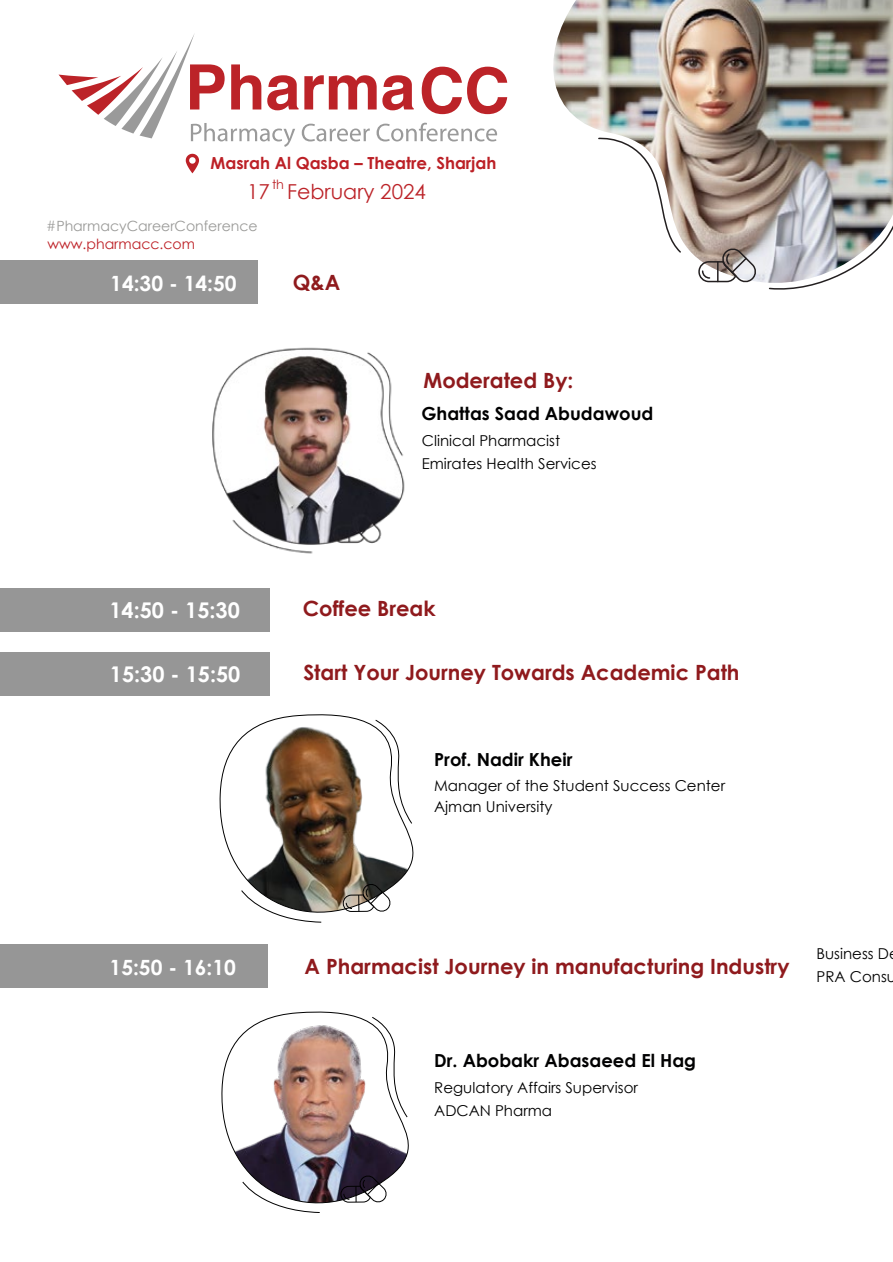
<style>
.page{position:relative;width:893px;height:1262px;background:#fff}
.page>*{position:absolute;margin:0;border:0;box-sizing:border-box;transform-origin:0 0}
.t1{font:700 21.6px "Century Gothic";color:#fff}
.t2{font:700 21px "Century Gothic";color:#8f1a1d}
.t3{font:700 21px "Century Gothic";color:#fff}
.t4{font:20.55px "Century Gothic";color:#bc2328}
.t5{font:700 18px "Century Gothic";color:#000001}
.t6{font:700 16.65px "Century Gothic";color:#bc2026}
.t7{font:15px/23.1px "Century Gothic";color:#000001}
.t8{font:14.1px "Century Gothic";color:#9a9a98}
.t9{font:14.1px "Century Gothic";color:#bd1f25}
.t10{font:12.75px "Century Gothic";color:#bc2328}
</style>
<div class="page">
<svg style="left:59px;top:34px;width:448px;height:113px"></svg>
<img style="left:553px;top:0;width:339px;height:283px">
<svg style="left:768px;top:199px;width:124px;height:91px"></svg>
<svg style="left:597px;top:135px;width:85px;height:119px"></svg>
<svg style="left:697px;top:246px;width:61px;height:37px"></svg>
<svg style="left:186px;top:154px;width:13px;height:19px"></svg>
<svg style="left:219px;top:714px;width:195px;height:199px"></svg>
<svg style="left:375px;top:719px;width:38px;height:105px"></svg>
<svg style="left:241px;top:889px;width:81px;height:34px"></svg>
<svg style="left:342px;top:882px;width:50px;height:31px"></svg>
<img style="left:221px;top:1011px;width:188px;height:193px">
<svg style="left:371px;top:1016px;width:37px;height:102px"></svg>
<svg style="left:242px;top:1181px;width:78px;height:32px"></svg>
<svg style="left:340px;top:1174px;width:48px;height:29px"></svg>
<img style="left:212px;top:347px;width:193px;height:207px">
<div style="left:0;top:261px;width:257px;height:43px;background:#969696"></div>
<div style="left:0;top:588px;width:269px;height:43px;background:#969696"></div>
<div style="left:0;top:944px;width:268px;height:43px;background:#969696"></div>
<div style="left:0;top:652px;width:270px;height:43px;background:#969696"></div>
<p class="t6" style="left:210px;top:151px;width:287px">Masrah Al Qasba – Theatre, Sharjah</p>
<p class="t10" style="left:272px;top:175px;width:14px">th</p>
<h3 class="t4" style="left:247px;top:178px;width:180px">17 February 2024</h3>
<p class="t8" style="left:46px;top:216px;width:213px">#PharmacyCareerConference</p>
<p class="t9" style="left:47px;top:234px;width:149px">www.pharmacc.com</p>
<h2 class="t3" style="left:110px;top:268px;width:128px">14:30 - 14:50</h2>
<h2 class="t2" style="left:293px;top:266px;width:49px">Q&amp;A</h2>
<h2 class="t2" style="left:423px;top:364px;width:151px">Moderated By:</h2>
<p class="t5" style="left:421px;top:399px;width:233px">Ghattas Saad Abudawoud</p>
<p class="t7" style="left:422px;top:429px;width:176px">Clinical Pharmacist<br>Emirates Health Services</p>
<h1 class="t1" style="left:109px;top:593px;width:132px">14:50 - 15:30</h1>
<h2 class="t2" style="left:303px;top:592px;width:134px">Coffee Break</h2>
<h1 class="t1" style="left:110px;top:657px;width:132px">15:30 - 15:50</h1>
<h2 class="t2" style="left:303px;top:656px;width:437px">Start Your Journey Towards Academic Path</h2>
<p class="t5" style="left:434px;top:746px;width:140px">Prof. Nadir Kheir</p>
<p class="t7" style="left:434px;top:775px;width:292px;line-height:21px">Manager of the Student Success Center<br>Ajman University</p>
<h2 class="t3" style="left:110px;top:951px;width:128px">15:50 - 16:10</h2>
<h2 class="t2" style="left:304px;top:951px;width:486px">A Pharmacist Journey in manufacturing Industry</h2>
<p class="t7" style="left:816px;top:941px;width:81px">Business D<br>PRA Consu</p>
<p class="t5" style="left:434px;top:1046px;width:263px">Dr. Abobakr Abasaeed El Hag</p>
<p class="t7" style="left:434px;top:1075px;width:205px">Regulatory Affairs Supervisor<br>ADCAN Pharma</p>
</div>
